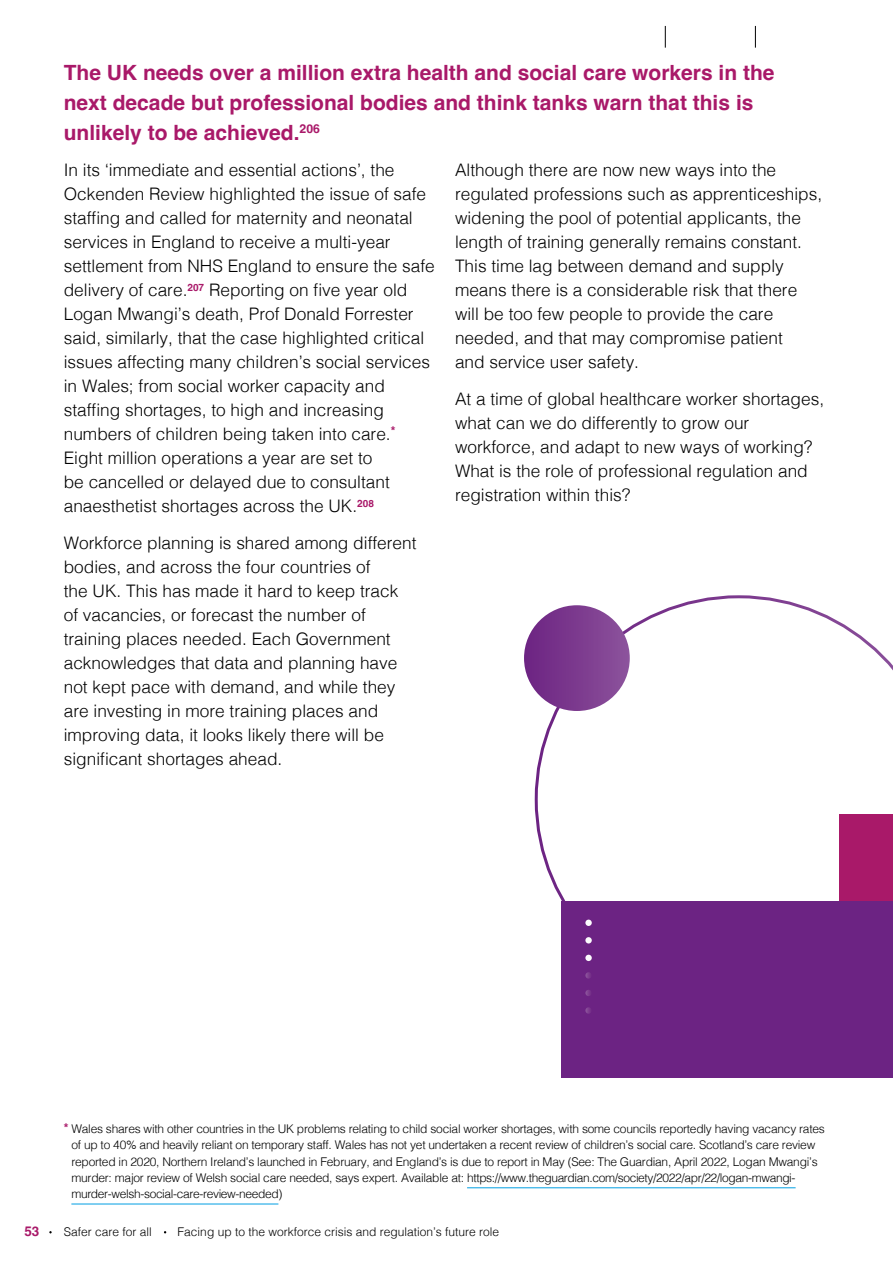
<style>
.page{position:relative;width:893px;height:1263px;background:#fff}
.page>*{position:absolute;margin:0;border:0;box-sizing:border-box;transform-origin:0 0}
.t1{font:700 21px/30px "Helvetica";color:#a91969}
.Body{font:300 17.25px/24px "Helvetica";color:#000}
.t2{font:700 13.5px "Helvetica";color:#a91969}
.REFERENCE_LIST{font:300 12px/16.2px "Helvetica";letter-spacing:-.02em;color:#000}
.REFERENCE_LIST-2{font:300 12px "Helvetica";color:#000}
.s1{font-weight:700;font-size:12.3px;color:#a91969}
</style>
<div class="page">
<svg style="left:535px;top:595px;width:358px;height:408px"></svg>
<div style="left:840px;top:814px;width:53px;height:177px;background:#a91969"></div>
<hr style="left:467px;top:1187px;width:329px;height:1px;background:#009fe3">
<hr style="left:71px;top:1203px;width:207px;height:1px;background:#009fe3">
<div style="left:562px;top:901px;width:331px;height:177px;background:#6c2383"></div>
<div style="left:524px;top:605px;width:106px;height:106px;background:linear-gradient(to right,#6d2382,#8e559d);border-radius:53px"></div>
<svg style="left:585px;top:1007px;width:6px;height:7px"></svg>
<div style="left:585px;top:937px;width:7px;height:6px;background:#fcfbfd;border-radius:50%"></div>
<svg style="left:585px;top:972px;width:6px;height:6px"></svg>
<svg style="left:585px;top:990px;width:6px;height:6px"></svg>
<div style="left:585px;top:919px;width:7px;height:7px;background:#fcfbfd;border-radius:50%"></div>
<div style="left:585px;top:955px;width:7px;height:6px;background:#fcfbfd;border-radius:50%"></div>
<svg style="left:755px;top:26px;width:1px;height:22px"></svg>
<svg style="left:665px;top:26px;width:1px;height:22px"></svg>
<h4 class="t1" style="left:64px;top:59px;width:712px">The UK needs over a million extra health and social care workers in the next decade but professional bodies and think tanks warn that this is unlikely to be achieved.<sup>206</sup></h4>
<p class="Body" style="left:64px;top:157px;width:373px">In its ‘immediate and essential actions’, the Ockenden Review highlighted the issue of safe staffing and called for maternity and neonatal services in England to receive a multi-year settlement from NHS England to ensure the safe delivery of care.<sup>207</sup> Reporting on five year old Logan Mwangi’s death, Prof Donald Forrester said, similarly, that the case highlighted critical issues affecting many children’s social services in Wales; from social worker capacity and staffing shortages, to high and increasing numbers of children being taken into care.<sup>* </sup>Eight million operations a year are set to<br>be cancelled or delayed due to consultant anaesthetist shortages across the UK.<sup>208</sup></p>
<p class="Body" style="left:64px;top:530px;width:354px">Workforce planning is shared among different bodies, and across the four countries of<br>the UK. This has made it hard to keep track of vacancies, or forecast the number of training places needed. Each Government acknowledges that data and planning have not kept pace with demand, and while they are investing in more training places and improving data, it looks likely there will be significant shortages ahead.</p>
<p class="Body" style="left:455px;top:157px;width:369px">Although there are now new ways into the regulated professions such as apprenticeships, widening the pool of potential applicants, the length of training generally remains constant.<br>This time lag between demand and supply means there is a considerable risk that there will be too few people to provide the care needed, and that may compromise patient<br>and service user safety.</p>
<p class="Body" style="left:455px;top:386px;width:371px">At a time of global healthcare worker shortages, what can we do differently to grow our workforce, and adapt to new ways of working?<br>What is the role of professional regulation and registration within this?</p>
<p class="REFERENCE_LIST" style="left:71px;top:1120px;width:755px;text-indent:-8px"><span class="s1">*</span> Wales shares with other countries in the UK problems relating to child social worker shortages, with some councils reportedly having vacancy rates of up to 40% and heavily reliant on temporary staff. Wales has not yet undertaken a recent review of children’s social care. Scotland’s care review reported in 2020, Northern Ireland’s launched in February, and England’s is due to report in May (See: The Guardian, April 2022, Logan Mwangi’s murder: major review of Welsh social care needed, says expert. Available at: https://www.theguardian.com/society/2022/apr/22/logan-mwangi&shy;murder-welsh-social-care-review-needed)</p>
<p class="t2" style="left:24px;top:1223px;width:17px">53</p>
<p class="REFERENCE_LIST-2" style="left:64px;top:1222px;width:90px">Safer care for all</p>
<p class="REFERENCE_LIST-2" style="left:178px;top:1222px;width:323px">Facing up to the workforce crisis and regulation’s future role</p>
</div>
